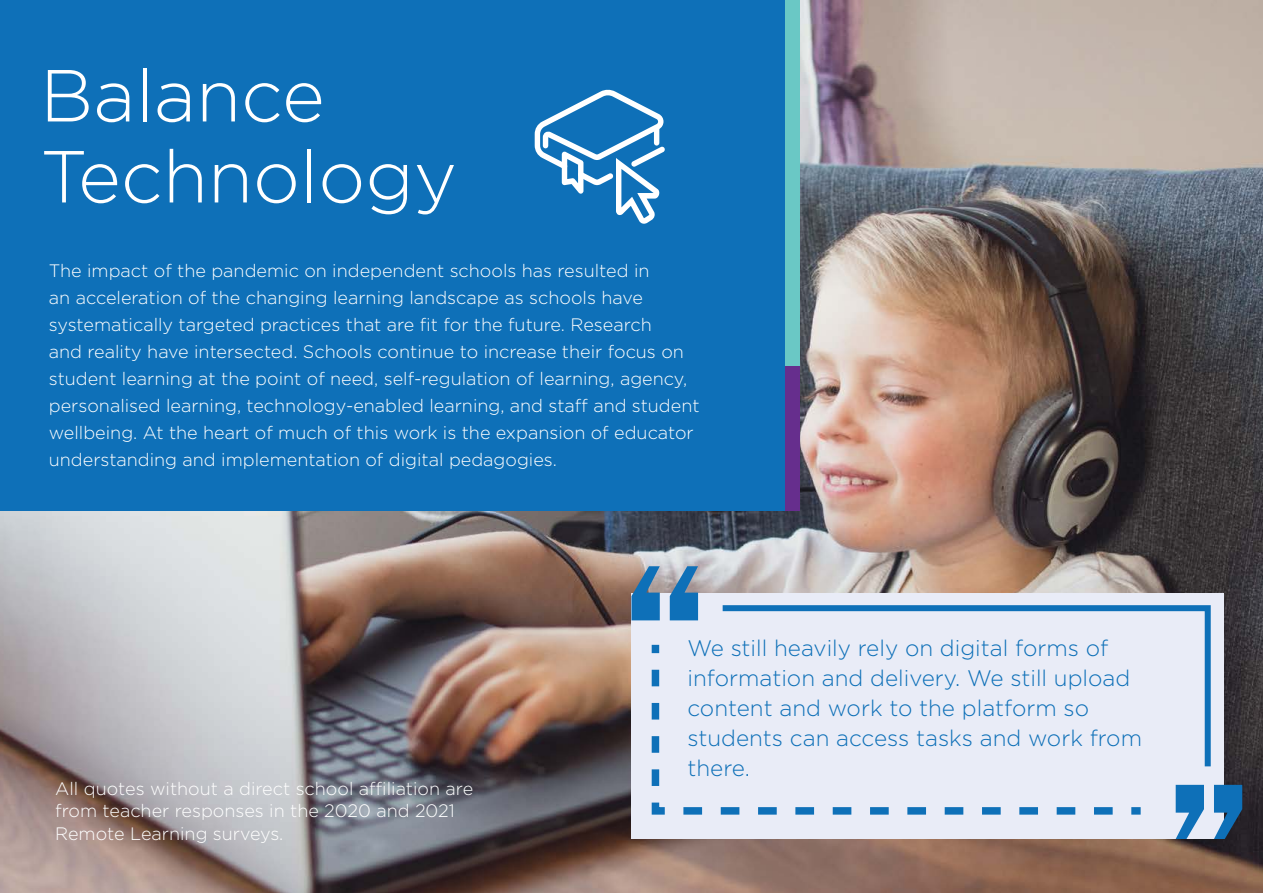
<style>
.page{position:relative;width:1263px;height:893px;background:#fff}
.page>*{position:absolute;margin:0;border:0;box-sizing:border-box;transform-origin:0 0}
.t1{font:300 73.5px/81px "Gotham";color:#fff}
.t2{font:300 22.5px/30px "Gotham";color:#0e70b8}
.t3{font:300 18px/27px "Gotham";color:#fff}
</style>
<div class="page">
<img style="left:0;top:0;width:1263px;height:893px">
<div style="left:631px;top:593px;width:593px;height:246px;background:#e9ecf7"></div>
<div style="left:0;top:0;width:784px;height:511px;background:#0e70b8"></div>
<div style="left:784px;top:0;width:15px;height:367px;background:#6ac8c5"></div>
<div style="left:784px;top:367px;width:15px;height:144px;background:#662e8d"></div>
<svg style="left:631px;top:566px;width:29px;height:54px;background:#417dac"></svg>
<svg style="left:670px;top:566px;width:28px;height:54px;background:#3f82b6"></svg>
<svg style="left:1214px;top:785px;width:28px;height:54px;background:#2a6fa5"></svg>
<svg style="left:1176px;top:785px;width:28px;height:54px"></svg>
<svg style="left:722px;top:605px;width:489px;height:162px"></svg>
<svg style="left:651px;top:637px;width:497px;height:178px"></svg>
<svg style="left:535px;top:89px;width:130px;height:135px"></svg>
<h1 class="t1" style="left:40px;top:54px;width:418px">Balance<br>Technology</h1>
<p class="t3" style="left:49px;top:256px;width:652px">The impact of the pandemic on independent schools has resulted in<br>an acceleration of the changing learning landscape as schools have systematically targeted practices that are fit for the future. Research<br>and reality have intersected. Schools continue to increase their focus on student learning at the point of need, self-regulation of learning, agency, personalised learning, technology-enabled learning, and staff and student wellbeing. At the heart of much of this work is the expansion of educator understanding and implementation of digital pedagogies.</p>
<p class="t3" style="left:55px;top:777px;width:419px;line-height:22.5px">All quotes without a direct school affiliation are from teacher responses in the 2020 and 2021<br>Remote Learning surveys.</p>
<p class="t2" style="left:687px;top:632px;width:456px">We still heavily rely on digital forms of information and delivery. We still upload content and work to the platform so students can access tasks and work from there.</p>
</div>
